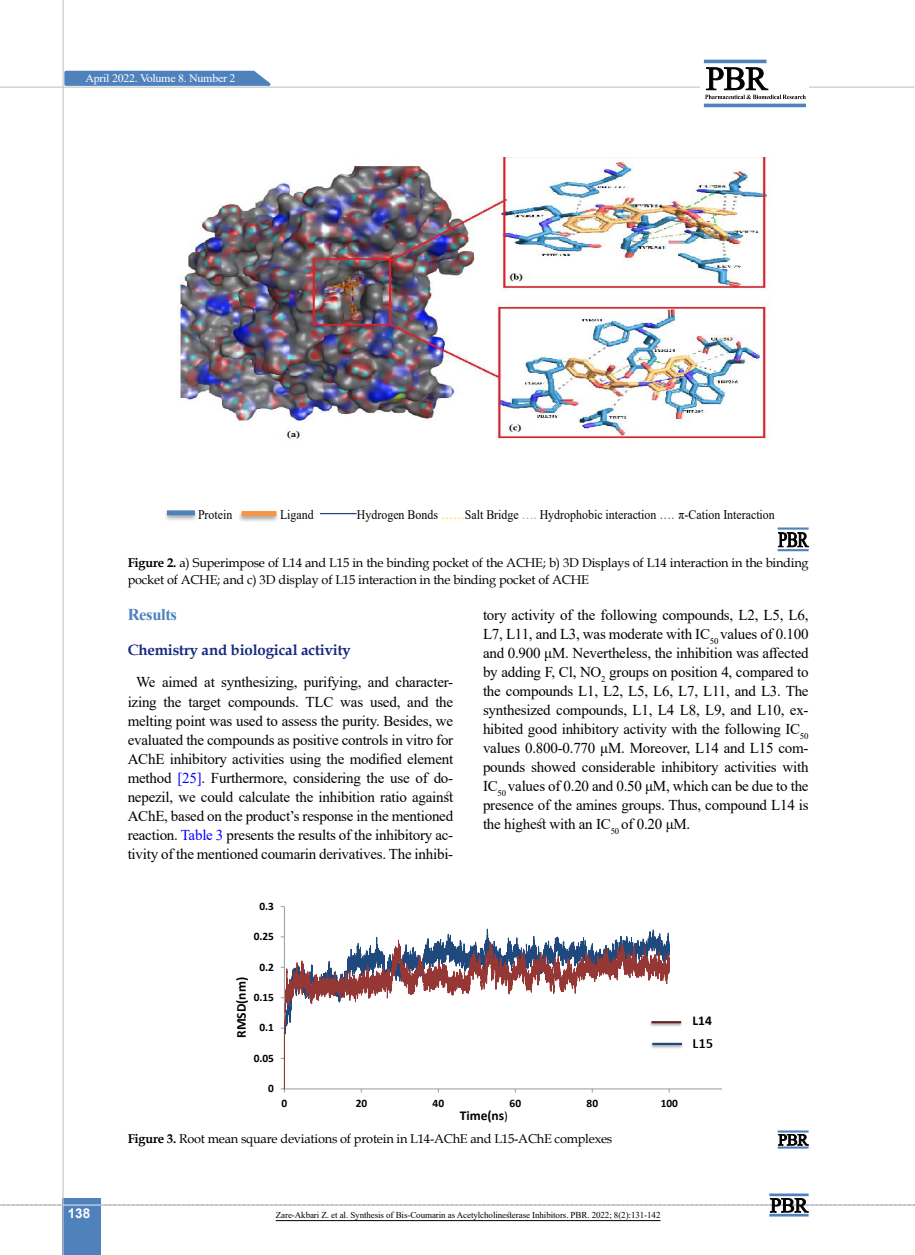
<style>
.page{position:relative;width:915px;height:1255px;background:#fff}
.page>*{position:absolute;margin:0;border:0;box-sizing:border-box;transform-origin:0 0}
.t1{font:700 19.8px "Calibri";color:#000;scale:.9 1}
.t2{font:700 17.85px "Calibri";color:#000;scale:1.11 1}
.t3{font:700 16.5px "Calibri";color:#000;scale:.9 1}
.t4{font:700 16.5px "Times New Roman";letter-spacing:-.02em;color:#4f81bd}
.t5{font:15px/19px "Times New Roman";letter-spacing:-.015em;color:#000;text-align:center}
.t6{font:700 15px "Book Antiqua";letter-spacing:-.01em;color:#14287e}
.t7{font:700 13.5px "Calibri";color:#000}
.t8{font:700 13.5px "Arial";color:#fff}
.t9{font:13.2px "Times New Roman";color:#000;scale:.9 1}
.t10{font:12.75px/16.5px "Book Antiqua";letter-spacing:-.015em;color:#000}
.t11{font:700 11.4px "Calibri";color:#000}
.t12{font:11.4px "Times New Roman";letter-spacing:-.025em;color:#fff;scale:1.05 1}
.t13{font:9px "Times New Roman";letter-spacing:-.01em;color:#000}
.s1{color:#ffc000}
.s2{color:#949698}
.s3{color:#385623}
.s4{font-weight:700}
.s5{color:#00f}
.s6{font-weight:400;font-size:12.45px}
</style>
<div class="page">
<hr style="left:0;top:87px;width:914px;height:1px;background:#c2c4c6">
<div style="left:63px;top:1198px;width:38px;height:56px;background:#4f81bd"></div>
<hr style="left:62px;top:0;width:2px;height:1254px;background:#c2c4c6">
<svg style="left:63px;top:69px;width:215px;height:18px;background:#749bc9"></svg>
<svg style="left:0;top:1197px;width:915px;height:15px"></svg>
<hr style="left:769px;top:1193px;width:39px;height:3px;background:#4f81bd">
<hr style="left:769px;top:1213px;width:39px;height:3px;background:#4f81bd">
<div style="left:700px;top:56px;width:108px;height:49px;background:linear-gradient(to right,#fff,#fefeff)"></div>
<hr style="left:703px;top:60px;width:63px;height:3px;background:#4f81bd">
<hr style="left:703px;top:104px;width:102px;height:3px;background:#4f81bd">
<svg style="left:704px;top:67px;width:101px;height:32px"></svg>
<img style="left:177px;top:157px;width:594px;height:283px">
<img style="left:165px;top:510px;width:32px;height:10px">
<div style="left:167px;top:510px;width:28px;height:5px;background:#4f81bd"></div>
<img style="left:239px;top:511px;width:39px;height:10px">
<div style="left:241px;top:511px;width:35px;height:5px;background:#f79646"></div>
<hr style="left:320px;top:513px;width:36px;height:1px;background:#1f497d">
<svg style="left:778px;top:532px;width:30px;height:15px"></svg>
<hr style="left:777px;top:527px;width:31px;height:2px;background:#4f81bd">
<hr style="left:777px;top:549px;width:31px;height:2px;background:#4f81bd">
<hr style="left:284px;top:1088px;width:437px;height:1px;background:#989a9d">
<svg style="left:284px;top:906px;width:385px;height:183px"></svg>
<img style="left:647px;top:1019px;width:35px;height:9px">
<hr style="left:651px;top:1021px;width:30px;height:2px;background:#632523">
<img style="left:648px;top:1040px;width:35px;height:10px">
<hr style="left:652px;top:1042px;width:29px;height:3px;background:#1f497d">
<img style="left:693px;top:1039px;width:20px;height:9px">
<svg style="left:778px;top:1134px;width:30px;height:11px"></svg>
<hr style="left:777px;top:1130px;width:31px;height:2px;background:#4f81bd">
<hr style="left:777px;top:1146px;width:31px;height:2px;background:#4f81bd">
<hr style="left:276px;top:1220px;width:384px;height:1px;background:#000">
<p class="t12" style="left:85px;top:70px;width:144px">April 2022. Volume 8. Number 2</p>
<p class="t9" style="left:198px;top:505px;width:40px">Protein</p>
<p class="t9" style="left:280px;top:505px;width:39px">Ligand</p>
<p class="t9" style="left:357px;top:505px;width:465px">Hydrogen Bonds <span class="s1">……</span>Salt Bridge <span class="s2">….</span> Hydrophobic interaction <span class="s3">….</span> π-Cation Interaction</p>
<p class="t10" style="left:128px;top:554px;width:682px"><span class="s4">Figure 2.</span> a) Superimpose of L14 and L15 in the binding pocket of the ACHE; b) 3D Displays of L14 interaction in the binding pocket of ACHE; and c) 3D display of L15 interaction in the binding pocket of ACHE</p>
<p class="t3" style="left:215px;top:569px;width:25px">0/3</p>
<p class="t4" style="left:128px;top:603px;width:51px">Results</p>
<p class="t6" style="left:128px;top:640px;width:225px">Chemistry and biological activity</p>
<p class="t5" style="left:128px;top:672px;width:327px">We aimed at synthesizing, purifying, and character&shy;izing the target compounds. TLC was used, and the melting point was used to assess the purity. Besides, we evaluated the compounds as positive controls in vitro for AChE inhibitory activities using the modified element method <span class="s5">[25]</span>. Furthermore, considering the use of do&shy;nepezil, we could calculate the inhibition ratio against AChE, based on the product’s response in the mentioned reaction. <span class="s5">Table 3</span> presents the results of the inhibitory ac&shy;tivity of the mentioned coumarin derivatives. The inhibi-</p>
<p class="t2" style="left:181px;top:773px;width:82px;rotate:-90deg">RMSD(nm)</p>
<p class="t3" style="left:207px;top:702px;width:34px">0/15</p>
<p class="t3" style="left:215px;top:746px;width:25px">0/1</p>
<p class="t3" style="left:207px;top:791px;width:34px">0/05</p>
<p class="t3" style="left:229px;top:835px;width:10px">0</p>
<p class="t13" style="left:244px;top:853px;width:28px">Protein</p>
<p class="t13" style="left:307px;top:853px;width:27px">Ligand</p>
<p class="t11" style="left:259px;top:898px;width:16px">0.3</p>
<p class="t11" style="left:253px;top:928px;width:22px">0.25</p>
<p class="t11" style="left:259px;top:958px;width:16px">0.2</p>
<p class="t7" style="left:232px;top:1037px;width:62px;rotate:-90deg">RMSD(nm)</p>
<p class="t11" style="left:253px;top:989px;width:22px">0.15</p>
<p class="t11" style="left:259px;top:1019px;width:16px">0.1</p>
<p class="t11" style="left:253px;top:1049px;width:22px">0.05</p>
<p class="t11" style="left:268px;top:1080px;width:7px">0</p>
<p class="t5" style="left:483px;top:604px;width:327px;text-align:justify">tory activity of the following compounds, L2, L5, L6, L7, L11, and L3, was moderate with IC<sub>50</sub> values of 0.100 and 0.900 μM. Nevertheless, the inhibition was affected by adding F, Cl, NO<sub>2</sub> groups on position 4, compared to the compounds L1, L2, L5, L6, L7, L11, and L3. The synthesized compounds, L1, L4 L8, L9, and L10, ex&shy;hibited good inhibitory activity with the following IC<sub>50 </sub>values 0.800-0.770 μM. Moreover, L14 and L15 com&shy;pounds showed considerable inhibitory activities with IC<sub>50</sub> values of 0.20 and 0.50 μM, which can be due to the presence of the amines groups. Thus, compound L14 is the highest with an IC<sub>50</sub> of 0.20 μM.</p>
<h1 class="t1" style="left:787px;top:733px;width:30px">L14</h1>
<p class="t7" style="left:692px;top:1010px;width:21px">L14</p>
<p class="t11" style="left:281px;top:1095px;width:7px">0</p>
<p class="t11" style="left:355px;top:1095px;width:13px">20</p>
<p class="t11" style="left:432px;top:1095px;width:13px">40</p>
<p class="t11" style="left:509px;top:1095px;width:13px">60</p>
<p class="t11" style="left:586px;top:1095px;width:13px">80</p>
<p class="t11" style="left:660px;top:1095px;width:19px">100</p>
<p class="t7" style="left:459px;top:1105px;width:50px">Time(ns<span class="s6">)</span></p>
<p class="t8" style="left:68px;top:1203px;width:24px">138</p>
<p class="t10" style="left:128px;top:1129px;width:486px"><span class="s4">Figure 3.</span> Root mean square deviations of protein in L14-AChE and L15-AChE complexes</p>
<p class="t13" style="left:276px;top:1208px;width:386px">Zare-Akbari Z. et al. Synthesis of Bis-Coumarin as Acetylcholinesterase Inhibitors. PBR. 2022; 8(2):131-142</p>
</div>
